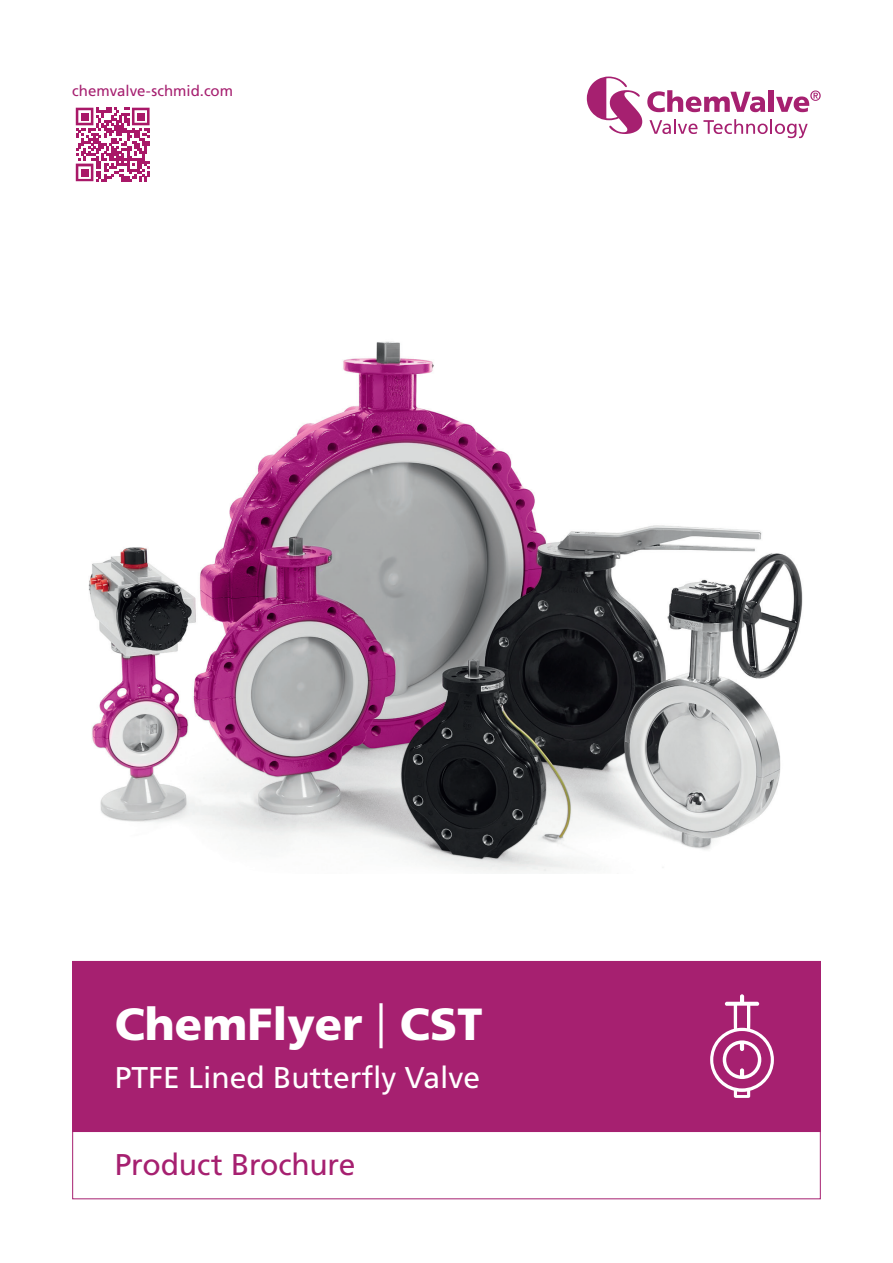
<style>
.page{position:relative;width:893px;height:1263px;background:#fff}
.page>*{position:absolute;margin:0;border:0;box-sizing:border-box;transform-origin:0 0}
.t1{font:900 45px "Frutiger LT Com";color:#fff}
.t2{font:30px "Frutiger LT Com";color:#fff}
.t3{font:30px "Frutiger LT Com";letter-spacing:-.01em;color:#a62070}
.t4{font:15px "Frutiger LT Com";color:#a62070}
.s1{font-weight:300}
</style>
<div class="page">
<img style="left:88px;top:341px;width:715px;height:532px">
<svg style="left:587px;top:77px;width:234px;height:61px"></svg>
<div style="left:72px;top:961px;width:749px;height:170px;background:#a62070"></div>
<hr style="left:72px;top:1131px;width:749px;height:1px;background:#a62070">
<svg style="left:710px;top:994px;width:64px;height:104px"></svg>
<svg style="left:76px;top:108px;width:74px;height:74px"></svg>
<div style="left:81px;top:113px;width:8px;height:7px;background:#a91868"></div>
<div style="left:137px;top:113px;width:8px;height:7px;background:#a91868"></div>
<div style="left:81px;top:169px;width:8px;height:7px;background:#a91868"></div>
<p class="t4" style="left:72px;top:82px;width:162px">chemvalve-schmid.com</p>
<p class="t1" style="left:115px;top:996px;width:369px">ChemFlyer <span class="s1">|</span> CST</p>
<p class="t2" style="left:115px;top:1059px;width:367px">PTFE Lined Butterfly Valve</p>
<p class="t3" style="left:115px;top:1146px;width:242px">Product Brochure</p>
</div>
